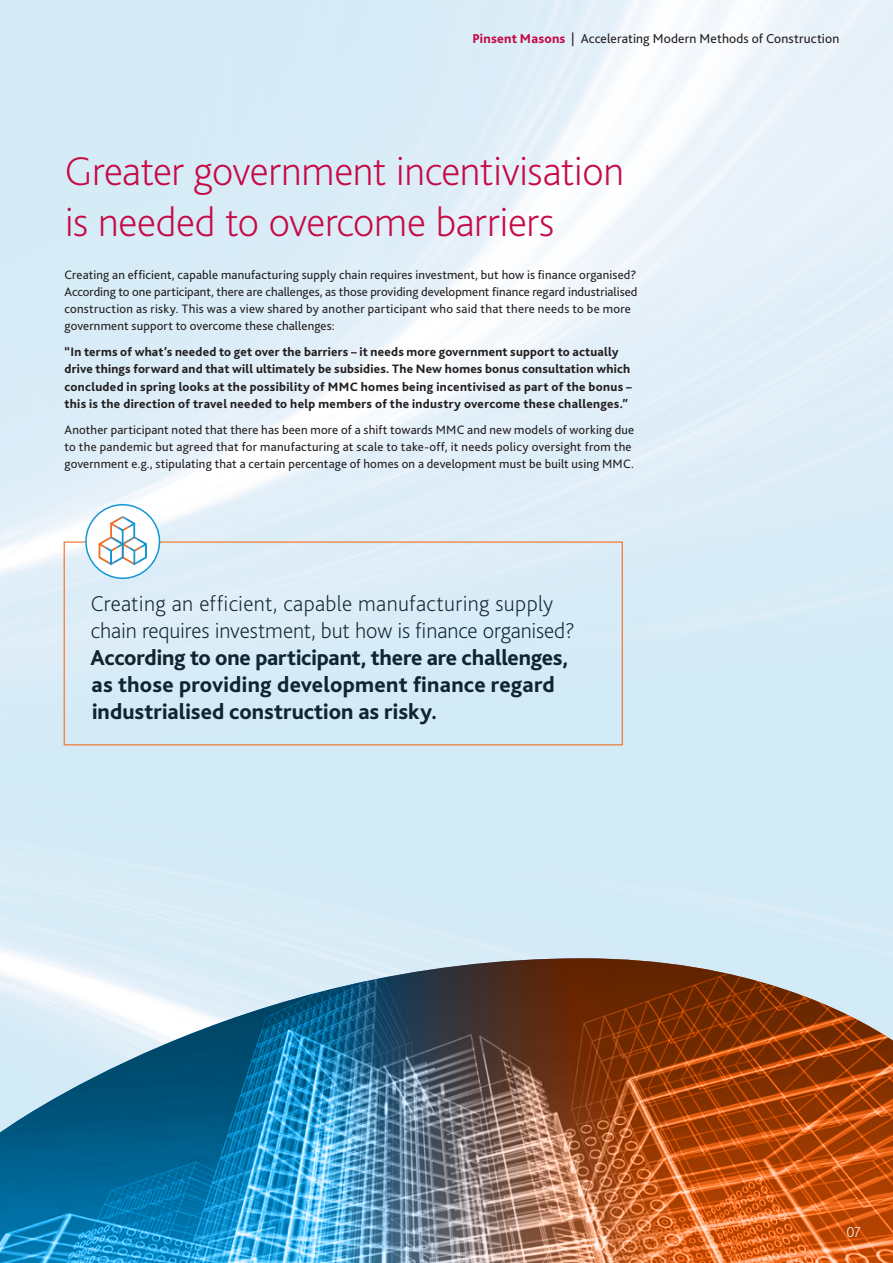
<style>
.page{position:relative;width:893px;height:1263px;background:#fff}
.page>*{position:absolute;margin:0;border:0;box-sizing:border-box;transform-origin:0 0}
.t1{font:200 42px/51px "Bliss 2";letter-spacing:-.01em;color:#c60a45}
.t2{font:800 22.5px/27px "Bliss 2";color:#112530}
.t3{font:200 22.5px/27px "Bliss 2";color:#112530}
.t4{font:200 15px "Bliss 2";color:#fff}
.t5{font:13.5px "Bliss 2";letter-spacing:.01em;color:#231f20}
.t6{font:12.75px/17.2px "Bliss 2";letter-spacing:.01em;color:#231f20}
.t7{font:800 12.75px/17.2px "Bliss 2";letter-spacing:.02em;color:#231f20}
.s1{font-weight:800;color:#c60a45}
</style>
<div class="page">
<img style="left:0;top:0;width:893px;height:958px">
<img style="left:0;top:958px;width:893px;height:305px">
<div style="left:86px;top:505px;width:73px;height:73px;background:#fff;border-radius:50%"></div>
<div style="left:85px;top:504px;width:75px;height:75px;border:2px solid #1197d6;border-radius:50%"></div>
<svg style="left:98px;top:516px;width:49px;height:49px"></svg>
<p class="t5" style="left:472px;top:30px;width:368px"><span class="s1">Pinsent Masons</span> | Accelerating Modern Methods of Construction</p>
<h1 class="t1" style="left:65px;top:145px;width:561px">Greater government incentivisation is needed to overcome barriers</h1>
<p class="t6" style="left:64px;top:265px;width:574px">Creating an efficient, capable manufacturing supply chain requires investment, but how is finance organised?<br>According to one participant, there are challenges, as those providing development finance regard industrialised construction as risky. This was a view shared by another participant who said that there needs to be more government support to overcome these challenges:</p>
<p class="t7" style="left:64px;top:343px;width:569px">“In terms of what’s needed to get over the barriers – it needs more government support to actually drive things forward and that will ultimately be subsidies. The New homes bonus consultation which concluded in spring looks at the possibility of MMC homes being incentivised as part of the bonus – this is the direction of travel needed to help members of the industry overcome these challenges.”</p>
<p class="t6" style="left:64px;top:421px;width:571px">Another participant noted that there has been more of a shift towards MMC and new models of working due to the pandemic but agreed that for manufacturing at scale to take-off, it needs policy oversight from the government e.g., stipulating that a certain percentage of homes on a development must be built using MMC.</p>
<h2 class="t3" style="left:91px;top:590px;width:486px">Creating an efficient, capable manufacturing supply chain requires investment, but how is finance organised?</h2>
<h2 class="t2" style="left:90px;top:644px;width:479px">According to one participant, there are challenges, as those providing development finance regard industrialised construction as risky.</h2>
<p class="t4" style="left:846px;top:1223px;width:16px">07</p>
</div>
